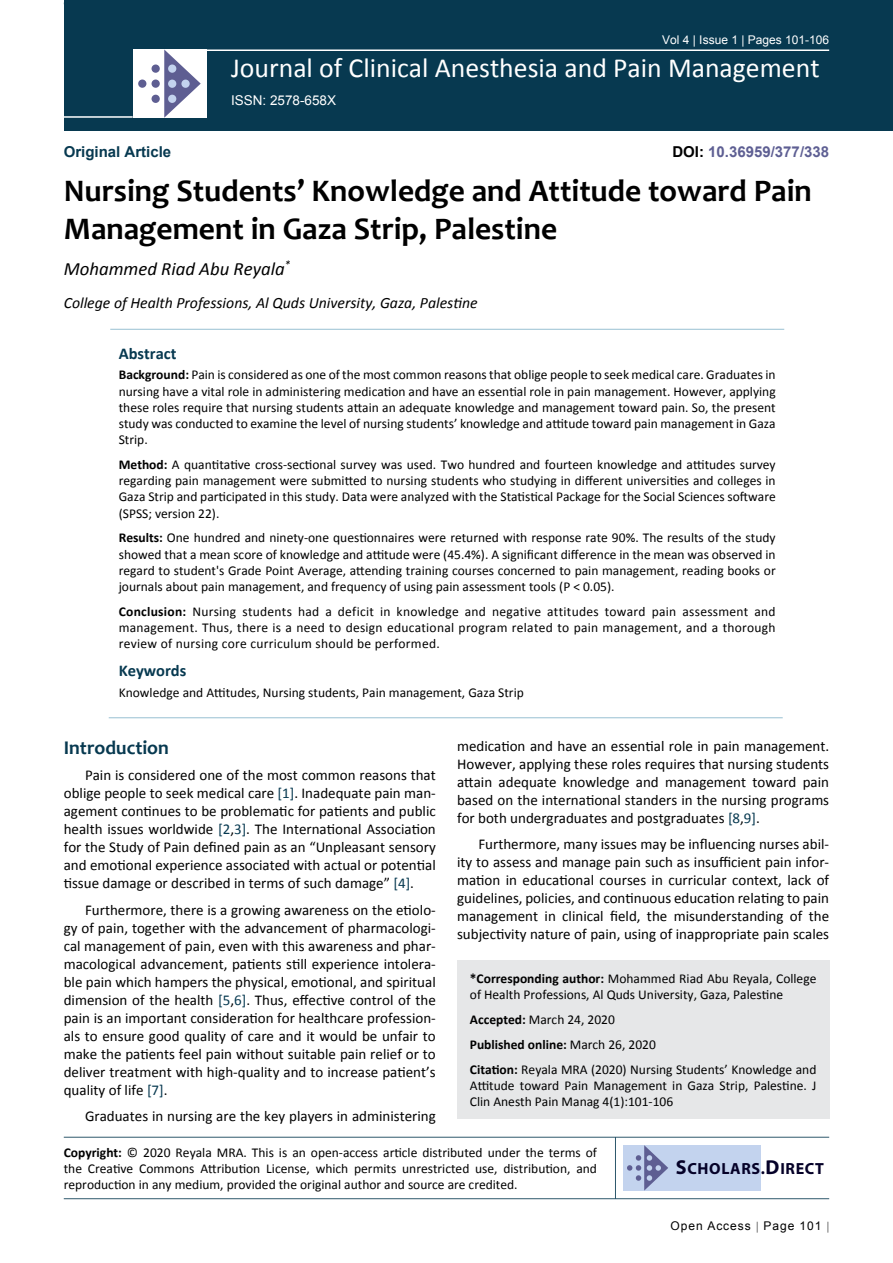
<style>
.page{position:relative;width:893px;height:1263px;background:#fff}
.page>*{position:absolute;margin:0;border:0;box-sizing:border-box;transform-origin:0 0}
.t1{font:700 31.5px/37.8px "Candara";color:#000}
.t2{font:27.75px "Calibri";color:#fff}
.t3{font:700 19.5px "Candara";color:#073950}
.t4{font:italic 18.75px "Calibri";color:#000}
.t5{font:700 16.5px "Calibri";color:#073950}
.t6{font:700 16.2px "Myriad Pro";letter-spacing:.04em;color:#050128}
.t7{font:italic 15.75px "Calibri";color:#000}
.t8{font:15px/18px "Calibri";color:#000;text-align:justify}
.t9{font:700 15px "Arial";color:#5e5f93}
.t10{font:700 15px "Arial";color:#073950}
.t11{font:13.5px/16.2px "Calibri";color:#000;text-align:justify}
.t12{font:13.5px "Arial";color:#fff}
.t13{font:12px "Arial";color:#fff}
.t14{font:12px "Arial";letter-spacing:.08em;color:#000}
.s1{color:#000}
.s2{font-weight:700}
.s3{color:#073950}
.s4{font-size:20.25px}
</style>
<div class="page">
<div style="left:64px;top:0;width:829px;height:131px;background:#073950"></div>
<div style="left:457px;top:960px;width:372px;height:159px;background:#e6e7e8"></div>
<hr style="left:64px;top:1137px;width:765px;height:1px;background:#073950">
<hr style="left:64px;top:1198px;width:765px;height:1px;background:#073950">
<hr style="left:615px;top:1137px;width:1px;height:62px;background:#073950">
<hr style="left:204px;top:49px;width:625px;height:2px;background:#fff">
<hr style="left:64px;top:116px;width:69px;height:2px;background:#fff">
<div style="left:133px;top:49px;width:74px;height:69px;background:#fff"></div>
<svg style="left:164px;top:49px;width:37px;height:69px"></svg>
<div style="left:152px;top:65px;width:8px;height:8px;background:#5e5e92;border-radius:50%"></div>
<div style="left:138px;top:80px;width:8px;height:8px;background:#5e5e92;border-radius:50%"></div>
<div style="left:152px;top:80px;width:8px;height:8px;background:#5e5e92;border-radius:50%"></div>
<div style="left:168px;top:80px;width:8px;height:8px;background:#c3d3ee;border-radius:50%"></div>
<div style="left:181px;top:80px;width:9px;height:8px;background:#c3d3ee;border-radius:50%"></div>
<div style="left:168px;top:95px;width:8px;height:8px;background:#c3d3ee;border-radius:50%"></div>
<div style="left:168px;top:65px;width:8px;height:8px;background:#c3d3ee;border-radius:50%"></div>
<div style="left:152px;top:95px;width:8px;height:8px;background:#5e5e92;border-radius:50%"></div>
<div style="left:623px;top:1145px;width:138px;height:45px;background:#c3d3ee"></div>
<svg style="left:627px;top:1145px;width:41px;height:45px"></svg>
<hr style="left:110px;top:329px;width:674px;height:1px;background:#98c0d2">
<hr style="left:109px;top:717px;width:674px;height:1px;background:#98c0d2">
<p class="t13" style="left:662px;top:32px;width:169px">Vol 4 | Issue 1 | Pages 101-106</p>
<h2 class="t2" style="left:231px;top:50px;width:590px">Journal of Clinical Anesthesia and Pain Management</h2>
<p class="t10" style="left:64px;top:142px;width:109px">Original Article</p>
<p class="t12" style="left:231px;top:92px;width:107px">ISSN: 2578-658X</p>
<p class="t9" style="left:672px;top:142px;width:158px"><span class="s1">DOI:</span> 10.36959/377/338</p>
<h1 class="t1" style="left:64px;top:172px;width:750px">Nursing Students’ Knowledge and Attitude toward Pain<br>Management in Gaza Strip, Palestine</h1>
<h3 class="t4" style="left:64px;top:256px;width:228px">Mohammed Riad Abu Reyala<sup>*</sup></h3>
<p class="t7" style="left:64px;top:292px;width:415px">College of Health Professions, Al Quds University, Gaza, Palestine</p>
<p class="t5" style="left:119px;top:343px;width:59px">Abstract</p>
<p class="t11" style="left:119px;top:367px;width:658px"><span class="s2">Background:</span> Pain is considered as one of the most common reasons that oblige people to seek medical care. Graduates in nursing have a vital role in administering medication and have an essential role in pain management. However, applying these roles require that nursing students attain an adequate knowledge and management toward pain. So, the present study was conducted to examine the level of nursing students’ knowledge and attitude toward pain management in Gaza Strip.</p>
<p class="t11" style="left:119px;top:456px;width:658px"><span class="s2">Method:</span> A quantitative cross-sectional survey was used. Two hundred and fourteen knowledge and attitudes survey regarding pain management were submitted to nursing students who studying in different universities and colleges in Gaza Strip and participated in this study. Data were analyzed with the Statistical Package for the Social Sciences software (SPSS; version 22).</p>
<p class="t11" style="left:119px;top:530px;width:658px"><span class="s2">Results:</span> One hundred and ninety-one questionnaires were returned with response rate 90%. The results of the study showed that a mean score of knowledge and attitude were (45.4%). A significant difference in the mean was observed in regard to student's Grade Point Average, attending training courses concerned to pain management, reading books or journals about pain management, and frequency of using pain assessment tools (P &lt; 0.05).</p>
<p class="t11" style="left:119px;top:603px;width:658px"><span class="s2">Conclusion:</span> Nursing students had a deficit in knowledge and negative attitudes toward pain assessment and management. Thus, there is a need to design educational program related to pain management, and a thorough review of nursing core curriculum should be performed.</p>
<p class="t5" style="left:119px;top:660px;width:69px">Keywords</p>
<p class="t11" style="left:119px;top:684px;width:407px">Knowledge and Attitudes, Nursing students, Pain management, Gaza Strip</p>
<h3 class="t3" style="left:64px;top:735px;width:107px">Introduction</h3>
<p class="t8" style="left:64px;top:766px;width:374px;text-indent:21px">Pain is considered one of the most common reasons that oblige people to seek medical care <span class="s3">[1]</span>. Inadequate pain man&shy;agement continues to be problematic for patients and public health issues worldwide <span class="s3">[2</span>,<span class="s3">3]</span>. The International Association for the Study of Pain defined pain as an “Unpleasant sensory and emotional experience associated with actual or potential tissue damage or described in terms of such damage” <span class="s3">[4]</span>.</p>
<p class="t8" style="left:64px;top:901px;width:374px;text-indent:21px">Furthermore, there is a growing awareness on the etiolo&shy;gy of pain, together with the advancement of pharmacologi&shy;cal management of pain, even with this awareness and phar&shy;macological advancement, patients still experience intolera&shy;ble pain which hampers the physical, emotional, and spiritual dimension of the health <span class="s3">[5</span>,<span class="s3">6]</span>. Thus, effective control of the pain is an important consideration for healthcare profession&shy;als to ensure good quality of care and it would be unfair to make the patients feel pain without suitable pain relief or to deliver treatment with high-quality and to increase patient’s quality of life <span class="s3">[7]</span>.</p>
<p class="t8" style="left:85px;top:1107px;width:352px">Graduates in nursing are the key players in administering</p>
<p class="t8" style="left:457px;top:737px;width:374px">medication and have an essential role in pain management.<br>However, applying these roles requires that nursing students attain adequate knowledge and management toward pain based on the international standers in the nursing programs for both undergraduates and postgraduates <span class="s3">[8</span>,<span class="s3">9]</span>.</p>
<p class="t8" style="left:457px;top:835px;width:374px;text-indent:21px">Furthermore, many issues may be influencing nurses abil&shy;ity to assess and manage pain such as insufficient pain infor&shy;mation in educational courses in curricular context, lack of guidelines, policies, and continuous education relating to pain management in clinical field, the misunderstanding of the subjectivity nature of pain, using of inappropriate pain scales</p>
<p class="t11" style="left:470px;top:971px;width:348px"><span class="s2">*Corresponding author:</span> Mohammed Riad Abu Reyala, College of Health Professions, Al Quds University, Gaza, Palestine</p>
<p class="t11" style="left:470px;top:1007px;width:348px;line-height:24.8px;text-align:left"><span class="s2">Accepted:</span> March 24, 2020<br><span class="s2">Published online:</span> March 26, 2020<br><span class="s2">Citation:</span> Reyala MRA (2020) Nursing Students’ Knowledge and</p>
<p class="t11" style="left:470px;top:1077px;width:348px">Attitude toward Pain Management in Gaza Strip, Palestine. J<br>Clin Anesth Pain Manag 4(1):101-106</p>
<p class="t11" style="left:64px;top:1144px;width:535px"><span class="s2">Copyright:</span> © 2020 Reyala MRA. This is an open-access article distributed under the terms of the Creative Commons Attribution License, which permits unrestricted use, distribution, and reproduction in any medium, provided the original author and source are credited.</p>
<p class="t6" style="left:676px;top:1158px;width:150px"><span class="s4">S</span>CHOLARS.<span class="s4">D</span>IRECT</p>
<p class="t14" style="left:670px;top:1218px;width:152px">Open Access Page 101</p>
</div>
